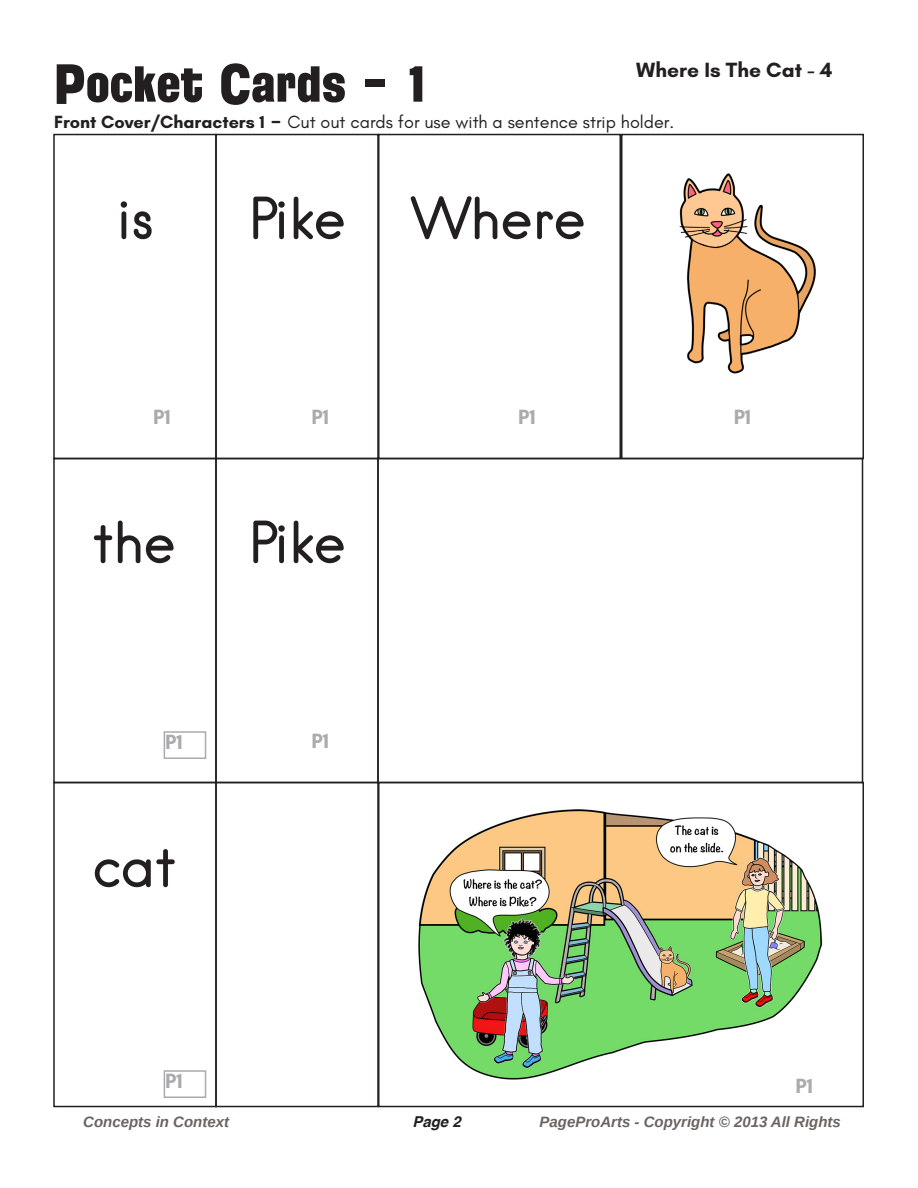
<style>
.page{position:relative;width:918px;height:1188px;background:#fff}
.page>*{position:absolute;margin:0;border:0;box-sizing:border-box;transform-origin:0 0}
.t1{font:54px "Hanken";color:#231f20}
.t2{font:54px "Florida Project Phase One";color:#231f20}
.t3{font:700 21px "Glacial Indifference";color:#aaabaf}
.t4{font:700 21px "Glacial Indifference";color:#231f20}
.t5{font:18px "Glacial Indifference";color:#231f20}
.t6{font:italic 700 15px "Liberation Sans";color:#6b6360}
.t7{font:italic 700 15px "Helvetica";color:#231f20}
.s1{font-weight:700}
.s2{font-weight:700;font-size:27px}
</style>
<div class="page">
<img style="left:418px;top:809px;width:405px;height:271px">
<div style="left:378px;top:134px;width:243px;height:325px;border:2px solid #231f20"></div>
<div style="left:621px;top:134px;width:243px;height:325px;border:2px solid #231f20"></div>
<div style="left:53px;top:782px;width:164px;height:325px;border:2px solid #231f20"></div>
<div style="left:215px;top:782px;width:164px;height:325px;border:2px solid #231f20"></div>
<div style="left:378px;top:782px;width:486px;height:325px;border:2px solid #231f20"></div>
<div style="left:164px;top:731px;width:42px;height:28px;border:2px solid #aaabaf"></div>
<div style="left:377px;top:458px;width:486px;height:325px;border:2px solid #231f20"></div>
<div style="left:53px;top:458px;width:164px;height:325px;border:2px solid #231f20"></div>
<div style="left:215px;top:458px;width:164px;height:325px;border:2px solid #231f20"></div>
<div style="left:53px;top:134px;width:164px;height:325px;border:2px solid #231f20"></div>
<div style="left:215px;top:134px;width:164px;height:325px;border:2px solid #231f20"></div>
<img style="left:679px;top:173px;width:137px;height:201px">
<div style="left:164px;top:1070px;width:42px;height:28px;border:2px solid #aaabaf"></div>
<p class="t4" style="left:636px;top:57px;width:198px">Where Is The Cat - 4</p>
<p class="t2" style="left:54px;top:48px;width:379px">Pocket Cards - 1</p>
<p class="t5" style="left:54px;top:112px;width:622px"><span class="s1">Front Cover/Characters 1</span> <span class="s2">-</span> Cut out cards for use with a sentence strip holder.</p>
<p class="t1" style="left:116px;top:185px;width:39px">is</p>
<p class="t3" style="left:153px;top:404px;width:19px">P1</p>
<p class="t1" style="left:93px;top:509px;width:84px">the</p>
<p class="t1" style="left:249px;top:185px;width:98px">Pike</p>
<p class="t1" style="left:412px;top:185px;width:175px">Where</p>
<p class="t3" style="left:312px;top:404px;width:19px">P1</p>
<p class="t1" style="left:249px;top:509px;width:98px">Pike</p>
<p class="t3" style="left:518px;top:404px;width:19px">P1</p>
<p class="t3" style="left:734px;top:404px;width:19px">P1</p>
<p class="t3" style="left:165px;top:728px;width:19px">P1</p>
<p class="t3" style="left:312px;top:728px;width:19px">P1</p>
<p class="t1" style="left:93px;top:833px;width:85px">cat</p>
<p class="t3" style="left:165px;top:1067px;width:19px">P1</p>
<p class="t3" style="left:795px;top:1073px;width:19px">P1</p>
<p class="t6" style="left:83px;top:1112px;width:147px">Concepts in Context</p>
<p class="t7" style="left:412px;top:1110px;width:50px">Page 2</p>
<p class="t6" style="left:540px;top:1111px;width:303px">PageProArts - Copyright © 2013 All Rights</p>
</div>
